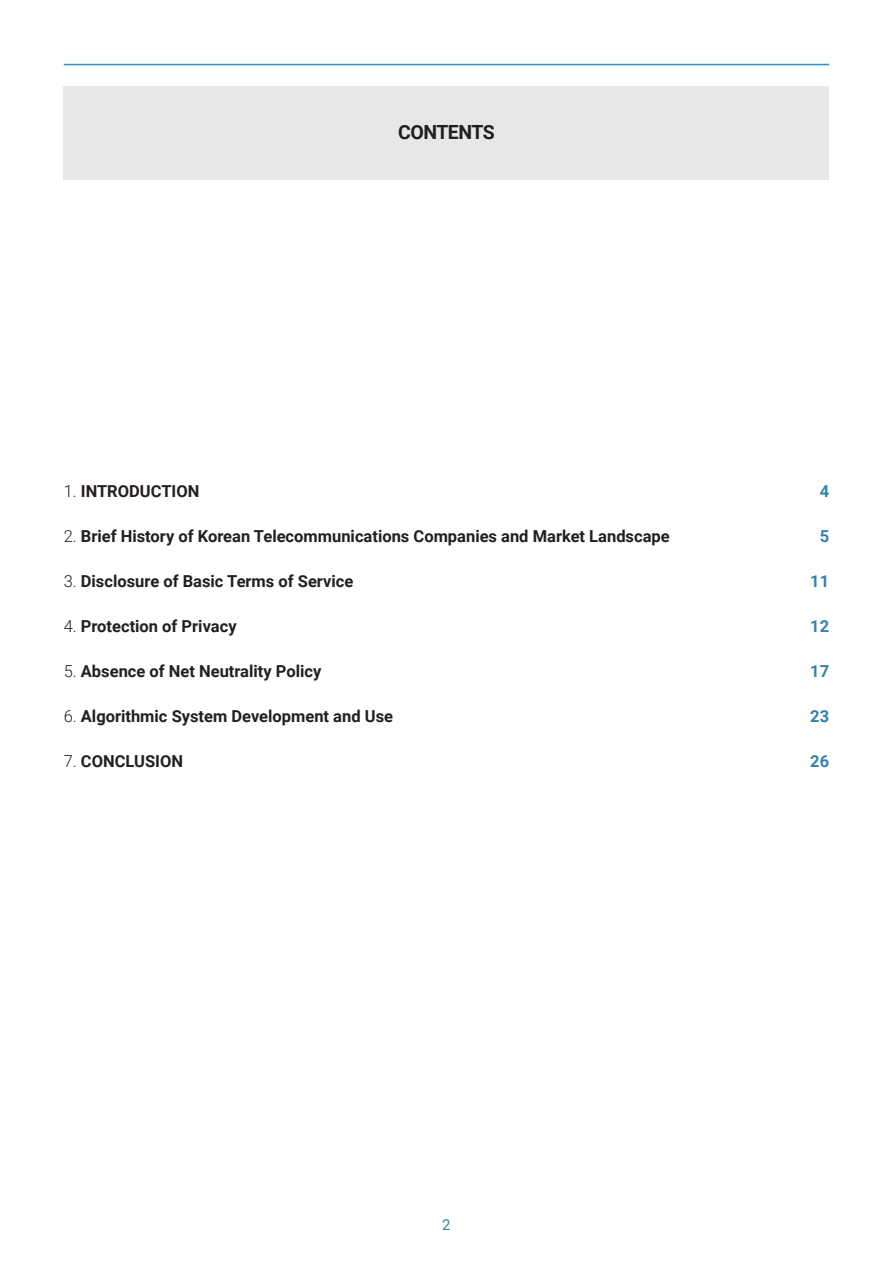
<style>
.page{position:relative;width:893px;height:1263px;background:#fff}
.page>*{position:absolute;margin:0;border:0;box-sizing:border-box;transform-origin:0 0}
.t1{font:700 19.5px "Roboto";letter-spacing:-.025em;color:#231f20}
.t2{font:700 16.5px "Roboto";color:#231f20}
.t3{font:700 16.5px "Roboto";color:#3382ae}
.t4{font:15px "Roboto";color:#3382ae}
.s1{font-weight:300}
</style>
<div class="page">
<hr style="left:64px;top:64px;width:765px;height:1px;background:#2b91c5">
<div style="left:64px;top:87px;width:765px;height:93px;background:#e6e7e9"></div>
<p class="t1" style="left:398px;top:119px;width:98px">CONTENTS</p>
<p class="t2" style="left:64px;top:479px;width:137px"><span class="s1">1.</span> INTRODUCTION</p>
<p class="t2" style="left:64px;top:524px;width:607px"><span class="s1">2.</span> Brief History of Korean Telecommunications Companies and Market Landscape</p>
<p class="t2" style="left:64px;top:569px;width:291px"><span class="s1">3.</span> Disclosure of Basic Terms of Service</p>
<p class="t2" style="left:64px;top:614px;width:174px"><span class="s1">4.</span> Protection of Privacy</p>
<p class="t2" style="left:64px;top:659px;width:259px"><span class="s1">5.</span> Absence of Net Neutrality Policy</p>
<p class="t2" style="left:64px;top:704px;width:331px"><span class="s1">6.</span> Algorithmic System Development and Use</p>
<p class="t2" style="left:64px;top:749px;width:121px"><span class="s1">7.</span> CONCLUSION</p>
<p class="t3" style="left:820px;top:479px;width:11px">4</p>
<p class="t3" style="left:820px;top:524px;width:11px">5</p>
<p class="t3" style="left:810px;top:569px;width:20px">11</p>
<p class="t3" style="left:810px;top:614px;width:20px">12</p>
<p class="t3" style="left:810px;top:659px;width:20px">17</p>
<p class="t3" style="left:810px;top:704px;width:20px">23</p>
<p class="t3" style="left:810px;top:749px;width:20px">26</p>
<p class="t4" style="left:442px;top:1214px;width:10px">2</p>
</div>
